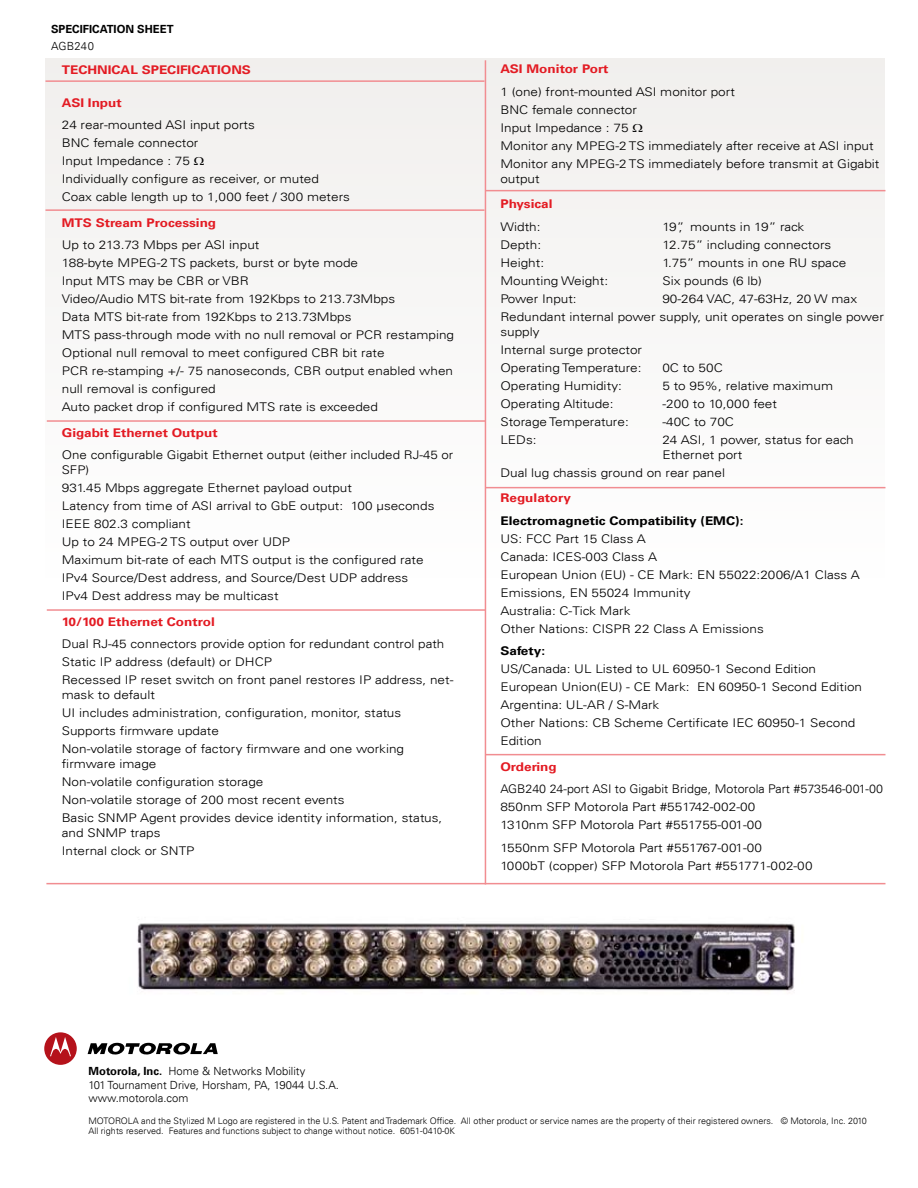
<style>
.page{position:relative;width:918px;height:1188px;background:#fff}
.page>*{position:absolute;margin:0;border:0;box-sizing:border-box;transform-origin:0 0}
.t1{font:300 12px/18px "Univers";color:#000;scale:1.13 1}
.t2{font:300 12px/18px "Univers";color:#000;scale:1.12 1}
.t3{font:700 12px "Univers";color:#e31b23;scale:1.13 1}
.t4{font:300 12px/18px "Univers";color:#000;scale:1.04 1}
.t5{font:300 12px/15px "Univers";color:#000;scale:1.11 1}
.t6{font:700 12px "Univers";color:#000;scale:1.13 1}
.t7{font:300 11.25px/13.5px "Univers";color:#000}
.t8{font:700 11.25px "Univers";color:#000}
.t9{font:300 9px/10.5px "Univers";color:#000}
.s1{font-weight:700}
</style>
<div class="page">
<div style="left:45px;top:59px;width:839px;height:523px;background:#f8f7f6"></div>
<hr style="left:485px;top:60px;width:1px;height:824px;background:#f18d91">
<hr style="left:45px;top:80px;width:440px;height:2px;background:#f18d91">
<hr style="left:45px;top:209px;width:440px;height:2px;background:#f18d91">
<hr style="left:47px;top:420px;width:439px;height:2px;background:#f18d91">
<hr style="left:486px;top:190px;width:399px;height:1px;background:#f18d91">
<hr style="left:46px;top:883px;width:839px;height:1px;background:#f18d91">
<svg style="left:44px;top:1032px;width:33px;height:33px"></svg>
<svg style="left:88px;top:1043px;width:130px;height:12px"></svg>
<img style="left:137px;top:923px;width:658px;height:68px">
<hr style="left:486px;top:487px;width:399px;height:1px;background:#f18d91">
<hr style="left:486px;top:754px;width:399px;height:1px;background:#f18d91">
<hr style="left:47px;top:609px;width:439px;height:2px;background:#f18d91">
<p class="t8" style="left:51px;top:23px;width:8px">specification</p>
<p class="t8" style="left:137px;top:23px;width:38px">SHEET</p>
<p class="t7" style="left:51px;top:39px;width:44px">AGB240</p>
<p class="t3" style="left:62px;top:63px;width:169px">TECHNICAL SPECIFICATIONS</p>
<p class="t3" style="left:62px;top:96px;width:55px">ASI Input</p>
<p class="t1" style="left:62px;top:116px;width:257px">24 rear-mounted ASI input ports<br>BNC female connector<br>Input Impedance : 75<br>Individually configure as receiver, or muted<br>Coax cable length up to 1,000 feet / 300 meters</p>
<p class="t3" style="left:62px;top:216px;width:138px">MTS Stream Processing</p>
<p class="t1" style="left:62px;top:236px;width:349px">Up to 213.73 Mbps per ASI input<br>188-byte MPEG-2 TS packets, burst or byte mode<br>Input MTS may be CBR or VBR<br>Video/Audio MTS bit-rate from 192Kbps to 213.73Mbps<br>Data MTS bit-rate from 192Kbps to 213.73Mbps<br>MTS pass-through mode with no null removal or PCR restamping Optional null removal to meet configured CBR bit rate<br>PCR re-stamping +/- 75 nanoseconds, CBR output enabled when null removal is configured<br>Auto packet drop if configured MTS rate is exceeded</p>
<p class="t3" style="left:62px;top:426px;width:139px">Gigabit Ethernet Output</p>
<p class="t5" style="left:62px;top:448px;width:354px">One configurable Gigabit Ethernet output (either included RJ-45 or<br>SFP)</p>
<p class="t1" style="left:62px;top:479px;width:331px">931.45 Mbps aggregate Ethernet payload output<br>Latency from time of ASI arrival to GbE output: 100 µseconds IEEE 802.3 compliant<br>Up to 24 MPEG-2 TS output over UDP<br>Maximum bit-rate of each MTS output is the configured rate IPv4 Source/Dest address, and Source/Dest UDP address IPv4 Dest address may be multicast</p>
<p class="t3" style="left:62px;top:615px;width:137px">10/100 Ethernet Control</p>
<p class="t2" style="left:62px;top:635px;width:351px">Dual RJ-45 connectors provide option for redundant control path<br>Static IP address (default) or DHCP<br>Recessed IP reset switch on front panel restores IP address, net-</p>
<p class="t1" style="left:62px;top:686px;width:304px">mask to default<br>UI includes administration, configuration, monitor, status Supports firmware update<br>Non-volatile storage of factory firmware and one working</p>
<p class="t1" style="left:62px;top:755px;width:338px">firmware image<br>Non-volatile configuration storage<br>Non-volatile storage of 200 most recent events<br>Basic SNMP Agent provides device identity information, status,</p>
<p class="t1" style="left:62px;top:824px;width:119px">and SNMP traps<br>Internal clock or SNTP</p>
<p class="t3" style="left:500px;top:62px;width:97px">ASI Monitor Port</p>
<p class="t1" style="left:500px;top:83px;width:337px">1 (one) front-mounted ASI monitor port<br>BNC female connector<br>Input Impedance : 75<br>Monitor any MPEG-2 TS immediately after receive at ASI input Monitor any MPEG-2 TS immediately before transmit at Gigabit</p>
<p class="t1" style="left:500px;top:170px;width:36px">output</p>
<p class="t3" style="left:500px;top:197px;width:48px">Physical</p>
<p class="t1" style="left:500px;top:218px;width:37px">Width:</p>
<p class="t1" style="left:662px;top:218px;width:127px">19”, mounts in 19” rack</p>
<p class="t1" style="left:500px;top:236px;width:38px">Depth:</p>
<p class="t1" style="left:662px;top:236px;width:151px">12.75” including connectors</p>
<p class="t1" style="left:500px;top:254px;width:40px">Height:</p>
<p class="t1" style="left:662px;top:254px;width:164px">1.75” mounts in one RU space</p>
<p class="t1" style="left:500px;top:272px;width:97px">Mounting Weight:</p>
<p class="t1" style="left:662px;top:272px;width:90px">Six pounds (6 lb)</p>
<p class="t1" style="left:500px;top:290px;width:69px">Power Input:</p>
<p class="t1" style="left:500px;top:290px;width:341px;text-indent:162px">90-264 VAC, 47-63Hz, 20 W max<br>Redundant internal power supply, unit operates on single power</p>
<p class="t1" style="left:500px;top:323px;width:127px">supply<br>Internal surge protector<br>Operating Temperature:</p>
<p class="t1" style="left:662px;top:359px;width:55px">0C to 50C</p>
<p class="t1" style="left:500px;top:377px;width:109px">Operating Humidity:</p>
<p class="t1" style="left:662px;top:377px;width:153px">5 to 95%, relative maximum</p>
<p class="t1" style="left:500px;top:395px;width:102px">Operating Altitude:</p>
<p class="t1" style="left:662px;top:395px;width:103px">-200 to 10,000 feet</p>
<p class="t1" style="left:500px;top:413px;width:115px">Storage Temperature:</p>
<p class="t1" style="left:662px;top:413px;width:65px">-40C to 70C</p>
<p class="t1" style="left:500px;top:431px;width:34px">LEDs:</p>
<p class="t1" style="left:662px;top:432px;width:171px;line-height:15px">24 ASI, 1 power, status for each<br>Ethernet port</p>
<p class="t1" style="left:500px;top:464px;width:200px">Dual lug chassis ground on rear panel</p>
<p class="t3" style="left:500px;top:491px;width:64px">Regulatory</p>
<p class="t6" style="left:500px;top:514px;width:217px">Electromagnetic Compatibility (EMC):</p>
<p class="t1" style="left:500px;top:530px;width:320px">US: FCC Part 15 Class A<br>Canada: ICES-003 Class A<br>European Union (EU) - CE Mark: EN 55022:2006/A1 Class A<br>Emissions, EN 55024 Immunity<br>Australia: C-Tick Mark<br>Other Nations: CISPR 22 Class A Emissions</p>
<p class="t6" style="left:500px;top:644px;width:41px">Safety:</p>
<p class="t1" style="left:500px;top:660px;width:322px">US/Canada: UL Listed to UL 60950-1 Second Edition European Union(EU) - CE Mark: EN 60950-1 Second Edition Argentina: UL-AR / S-Mark<br>Other Nations: CB Scheme Certificate IEC 60950-1 Second Edition</p>
<p class="t3" style="left:500px;top:760px;width:51px">Ordering</p>
<p class="t4" style="left:500px;top:780px;width:370px">AGB240 24-port ASI to Gigabit Bridge, Motorola Part #573546-001-00<br>850nm SFP Motorola Part #551742-002-00<br>1310nm SFP Motorola Part #551755-001-00</p>
<p class="t1" style="left:500px;top:839px;width:278px">1550nm SFP Motorola Part #551767-001-00<br>1000bT (copper) SFP Motorola Part #551771-002-00</p>
<p class="t7" style="left:89px;top:1065px;width:252px"><span class="s1">Motorola, Inc.</span> Home &amp; Networks Mobility<br>101 Tournament Drive, Horsham, PA, 19044 U.S.A. www.motorola.com</p>
<p class="t9" style="left:88px;top:1116px;width:780px">MOTOROLA and the Stylized M Logo are registered in the U.S. Patent and Trademark Office. All other product or service names are the property of their registered owners. © Motorola, Inc. 2010<br>All rights reserved. Features and functions subject to change without notice. 6051-0410-0K</p>
</div>
